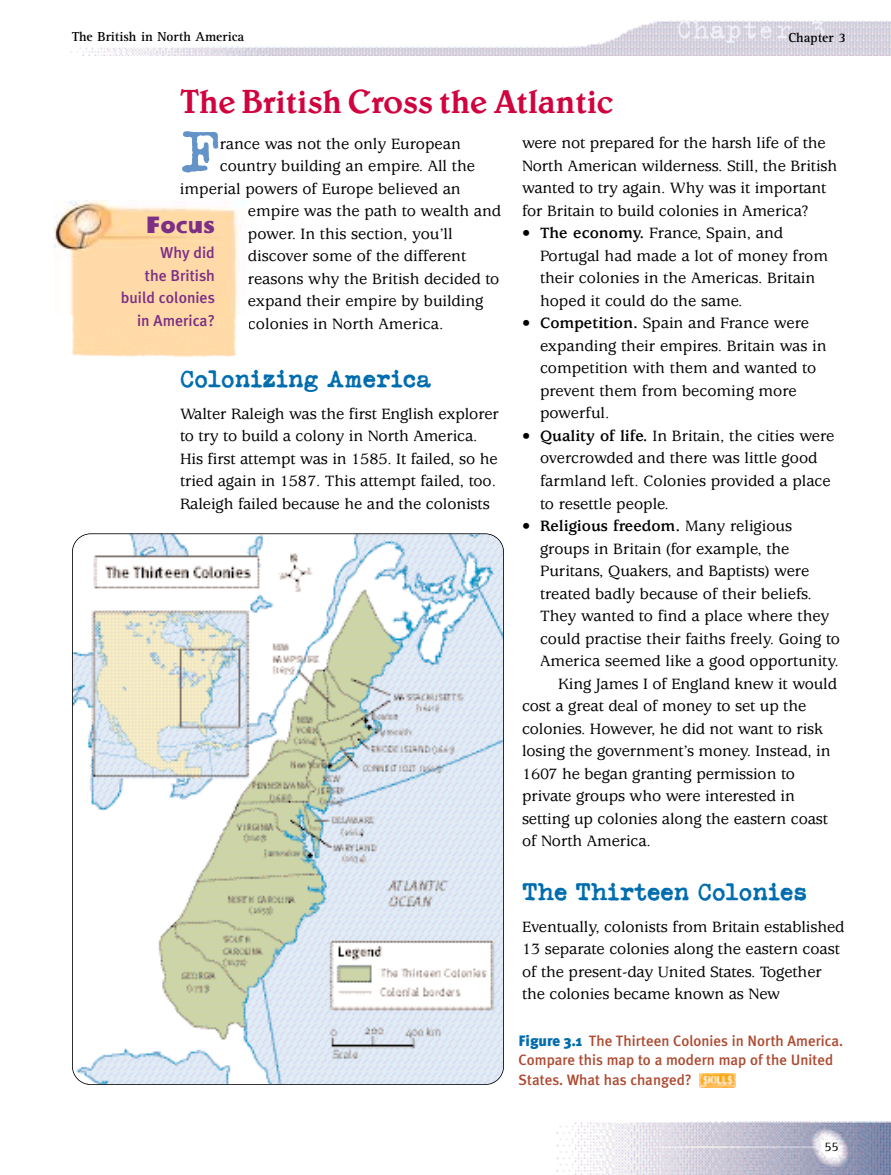
<style>
.page{position:relative;width:891px;height:1175px;background:#fff}
.page>*{position:absolute;margin:0;border:0;box-sizing:border-box;transform-origin:0 0}
.t1{font:700 57.15px "Typeka Taxi";color:#6494c7}
.t2{font:33px "Belton";color:#d0033f}
.t3{font:30px "Trixie Text";color:#eff0f8}
.t4{font:27px "Cathodelic";color:#7c2f85}
.t5{font:700 24px "Typeka Taxi";color:#006daf}
.t6{font:500 16.5px/22.5px "Usherwood";letter-spacing:-.005em;color:#000}
.t7{font:700 16.5px "Usherwood";color:#000}
.t8{font:500 15.75px/22.5px "Meta Plus";color:#7c2f85;text-align:right}
.t9{font:500 15px/19.5px "Meta Plus";color:#ae4b32}
.t10{font:700 13.5px "Rotis Serif";color:#000}
.t11{font:13.5px "Rotis Serif";color:#000}
.s1{font-weight:700}
.s2{font-weight:500}
.s3{font-weight:900;color:#006daf}
</style>
<div class="page">
<img style="left:54px;top:201px;width:190px;height:114px">
<img style="left:556px;top:1121px;width:335px;height:53px">
<img style="left:71px;top:21px;width:820px;height:34px">
<img style="left:72px;top:315px;width:164px;height:43px">
<img style="left:72px;top:534px;width:432px;height:550px;border-radius:18px">
<div style="left:72px;top:533px;width:432px;height:552px;border:2px solid #000;border-radius:19px"></div>
<img style="left:700px;top:1073px;width:36px;height:14px">
<p class="t10" style="left:72px;top:31px;width:174px">The British in North America</p>
<h3 class="t3" style="left:676px;top:10px;width:152px">Chapter 3</h3>
<p class="t10" style="left:789px;top:32px;width:59px">Chapter 3</p>
<h2 class="t2" style="left:180px;top:90px;width:435px">The British Cross the Atlantic</h2>
<h1 class="t1" style="left:180px;top:131px;width:41px">F</h1>
<p class="t6" style="left:220px;top:134px;width:243px">rance was not the only European</p>
<p class="t6" style="left:220px;top:156px;width:257px">country building an empire. All the</p>
<p class="t6" style="left:180px;top:179px;width:282px">imperial powers of Europe believed an</p>
<p class="t6" style="left:248px;top:201px;width:255px">empire was the path to wealth and</p>
<p class="t6" style="left:248px;top:224px;width:206px">power. In this section, you’ll</p>
<p class="t6" style="left:248px;top:246px;width:220px">discover some of the different</p>
<p class="t6" style="left:248px;top:269px;width:253px">reasons why the British decided to</p>
<p class="t6" style="left:248px;top:291px;width:237px">expand their empire by building</p>
<p class="t6" style="left:248px;top:314px;width:197px">colonies in North America.</p>
<h3 class="t4" style="left:146px;top:216px;width:71px">Focus</h3>
<p class="t8" style="left:121px;top:243px;width:96px">Why did<br>the British build colonies in America?</p>
<h3 class="t5" style="left:180px;top:370px;width:253px">Colonizing America</h3>
<p class="t6" style="left:180px;top:404px;width:321px">Walter Raleigh was the first English explorer to try to build a colony in North America.<br>His first attempt was in 1585. It failed, so he tried again in 1587. This attempt failed, too.<br>Raleigh failed because he and the colonists</p>
<p class="t6" style="left:522px;top:133px;width:317px">were not prepared for the harsh life of the North American wilderness. Still, the British wanted to try again. Why was it important for Britain to build colonies in America?</p>
<p class="t6" style="left:540px;top:223px;width:290px;text-indent:-18px">• <span class="s1">The economy.</span> France, Spain, and Portugal had made a lot of money from their colonies in the Americas. Britain hoped it could do the same.</p>
<p class="t6" style="left:540px;top:313px;width:288px;text-indent:-18px">• <span class="s1">Competition.</span> Spain and France were expanding their empires. Britain was in competition with them and wanted to prevent them from becoming more powerful.</p>
<p class="t6" style="left:540px;top:426px;width:296px;text-indent:-18px">• <span class="s1">Quality of life.</span> In Britain, the cities were overcrowded and there was little good farmland left. Colonies provided a place to resettle people.</p>
<p class="t7" style="left:522px;top:519px;width:272px"><span class="s2">•</span> Religious freedom. <span class="s2">Many religious</span></p>
<p class="t6" style="left:540px;top:538px;width:251px">groups in Britain (for example, the</p>
<p class="t6" style="left:540px;top:561px;width:271px">Puritans, Quakers, and Baptists) were</p>
<p class="t6" style="left:540px;top:583px;width:273px">treated badly because of their beliefs.</p>
<p class="t6" style="left:540px;top:606px;width:291px">They wanted to find a place where they</p>
<p class="t6" style="left:540px;top:628px;width:302px">could practise their faiths freely. Going to</p>
<p class="t6" style="left:540px;top:651px;width:300px">America seemed like a good opportunity.</p>
<p class="t6" style="left:558px;top:673px;width:280px">King James I of England knew it would</p>
<p class="t6" style="left:522px;top:696px;width:286px">cost a great deal of money to set up the</p>
<p class="t6" style="left:522px;top:718px;width:303px">colonies. However, he did not want to risk</p>
<p class="t6" style="left:522px;top:741px;width:310px">losing the government’s money. Instead, in</p>
<p class="t6" style="left:522px;top:763px;width:275px">1607 he began granting permission to</p>
<p class="t6" style="left:522px;top:786px;width:274px">private groups who were interested in</p>
<p class="t6" style="left:522px;top:808px;width:308px">setting up colonies along the eastern coast</p>
<p class="t6" style="left:522px;top:831px;width:130px">of North America.</p>
<h3 class="t5" style="left:522px;top:883px;width:306px">The Thirteen Colonies ]</h3>
<p class="t6" style="left:522px;top:916px;width:324px">Eventually, colonists from Britain established 13 separate colonies along the eastern coast of the present-day United States. Together the colonies became known as New</p>
<p class="t9" style="left:519px;top:1032px;width:326px"><span class="s3">Figure 3.1</span> The Thirteen Colonies in North America.<br>Compare this map to a modern map of the United<br>States. What has changed?</p>
<p class="t11" style="left:825px;top:1141px;width:16px">55</p>
</div>
